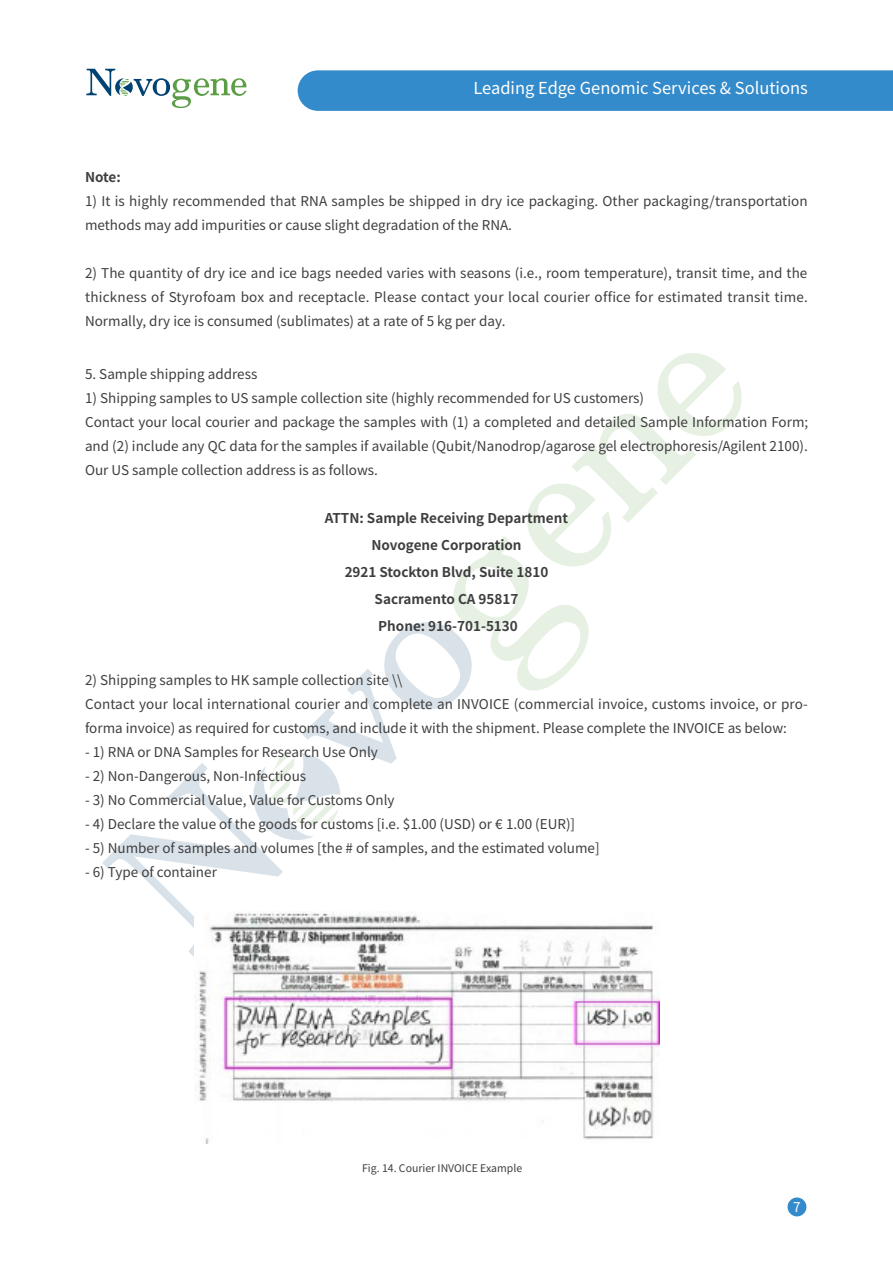
<style>
.page{position:relative;width:893px;height:1263px;background:#fff}
.page>*{position:absolute;margin:0;border:0;box-sizing:border-box;transform-origin:0 0}
.t1{font:16.5px "Source Han Sans SC";color:#fff}
.正文{font:13.5px/24px "Source Han Sans SC";color:#3e3e3f}
.正文-2{font:700 13.5px "Source Han Sans SC";color:#3e3e3f}
.t2{font:13.5px "Source Han Sans SC";color:#fff}
.图注{font:10.5px "Source Han Sans SC";color:#3e3e3f}
</style>
<div class="page">
<div style="left:787px;top:1197px;width:19px;height:19px;background:#348bcb;border-radius:50%"></div>
<svg style="left:86px;top:69px;width:161px;height:39px"></svg>
<svg style="left:102px;top:353px;width:640px;height:604px"></svg>
<div style="left:298px;top:70px;width:595px;height:41px;background:#348bcb"></div>
<img style="left:194px;top:911px;width:465px;height:233px">
<p class="t1" style="left:473px;top:79px;width:336px">Leading Edge Genomic Services &amp; Solutions</p>
<p class="正文-2" style="left:85px;top:169px;width:37px">Note:</p>
<p class="正文" style="left:85px;top:189px;width:724px">1) It is highly recommended that RNA samples be shipped in dry ice packaging. Other packaging/transportation methods may add impurities or cause slight degradation of the RNA.</p>
<p class="正文" style="left:85px;top:261px;width:724px;text-align:justify">2) The quantity of dry ice and ice bags needed varies with seasons (i.e., room temperature), transit time, and the thickness of Styrofoam box and receptacle. Please contact your local courier office for estimated transit time.<br>Normally, dry ice is consumed (sublimates) at a rate of 5 kg per day.</p>
<p class="正文" style="left:85px;top:362px;width:174px">5. Sample shipping address</p>
<p class="正文" style="left:85px;top:386px;width:561px">1) Shipping samples to US sample collection site (highly recommended for US customers)</p>
<p class="正文" style="left:85px;top:410px;width:725px;text-align:justify">Contact your local courier and package the samples with (1) a completed and detailed Sample Information Form; and (2) include any QC data for the samples if available (Qubit/Nanodrop/agarose gel electrophoresis/Agilent 2100).<br>Our US sample collection address is as follows.</p>
<p class="正文-2" style="left:325px;top:510px;width:245px">ATTN: Sample Receiving Department</p>
<p class="正文-2" style="left:371px;top:537px;width:152px">Novogene Corporation</p>
<p class="正文-2" style="left:345px;top:564px;width:205px">2921 Stockton Blvd, Suite 1810</p>
<p class="正文-2" style="left:375px;top:591px;width:145px">Sacramento CA 95817</p>
<p class="正文-2" style="left:378px;top:618px;width:141px">Phone: 916-701-5130</p>
<p class="正文" style="left:85px;top:668px;width:319px">2) Shipping samples to HK sample collection site \\</p>
<p class="正文" style="left:85px;top:692px;width:724px">Contact your local international courier and complete an INVOICE (commercial invoice, customs invoice, or pro&shy;forma invoice) as required for customs, and include it with the shipment. Please complete the INVOICE as below:</p>
<p class="正文" style="left:85px;top:740px;width:294px">- 1) RNA or DNA Samples for Research Use Only</p>
<p class="正文" style="left:85px;top:764px;width:223px">- 2) Non-Dangerous, Non-Infectious</p>
<p class="正文" style="left:85px;top:788px;width:311px">- 3) No Commercial Value, Value for Customs Only</p>
<p class="正文" style="left:85px;top:812px;width:492px">- 4) Declare the value of the goods for customs [i.e. $1.00 (USD) or € 1.00 (EUR)]</p>
<p class="正文" style="left:85px;top:836px;width:516px">- 5) Number of samples and volumes [the # of samples, and the estimated volume]</p>
<p class="正文" style="left:85px;top:860px;width:133px">- 6) Type of container</p>
<p class="图注" style="left:362px;top:1162px;width:161px">Fig. 14. Courier INVOICE Example</p>
<p class="t2" style="left:793px;top:1199px;width:9px">7</p>
</div>
